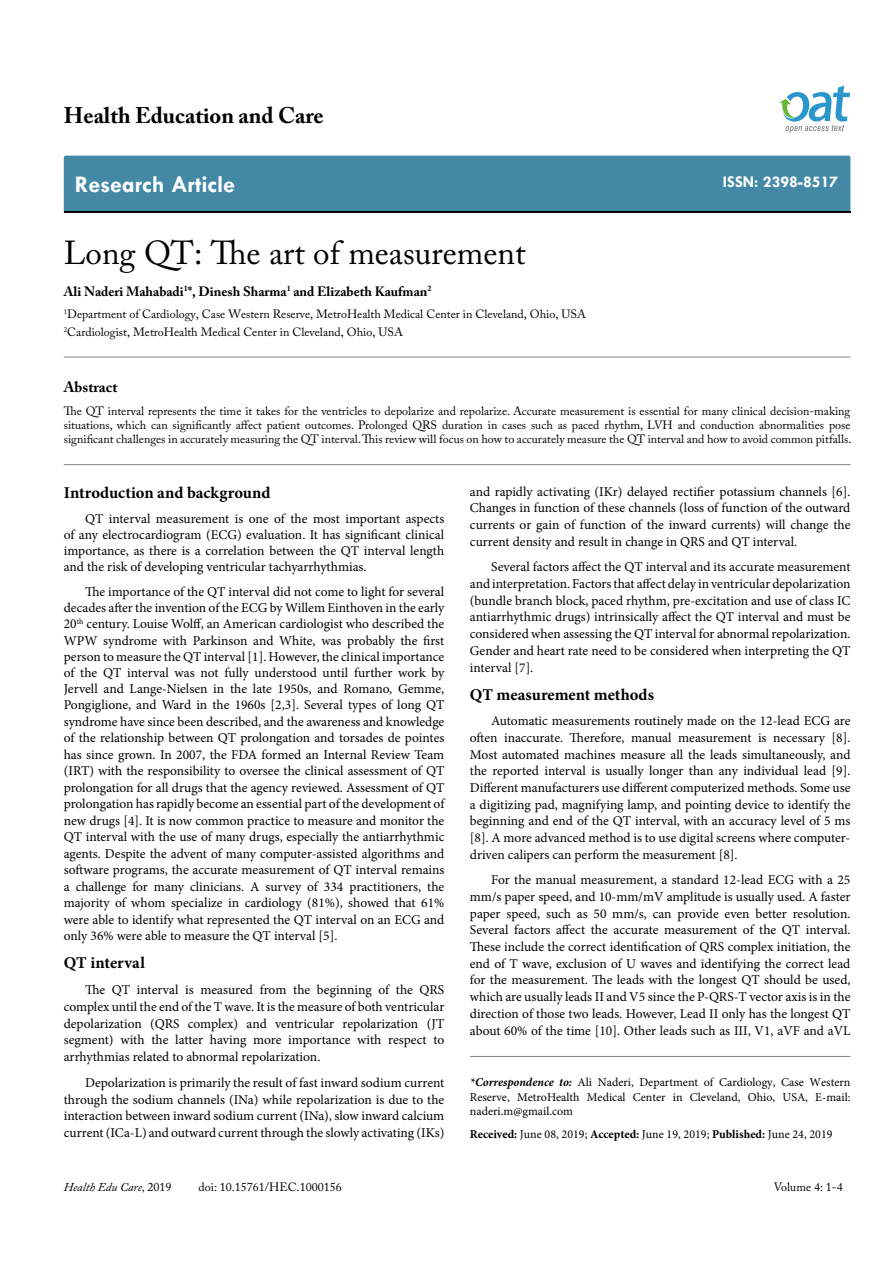
<style>
.page{position:relative;width:893px;height:1263px;background:#fff}
.page>*{position:absolute;margin:0;border:0;box-sizing:border-box;transform-origin:0 0}
.t1{font:33px "Adobe Caslon Pro";color:#000}
.t2{font:700 24px "Tw Cen";color:#fff}
.t3{font:700 22.5px "Adobe Caslon Pro";color:#000}
.t4{font:700 16.5px "Minion Pro";color:#000}
.t5{font:700 16.5px "Tw Cen";color:#fff}
.t6{font:700 15px "Adobe Caslon Pro";color:#000}
.t7{font:13.5px/16.8px "Minion Pro";color:#000;text-align:justify}
.t8{font:700 13.5px "Adobe Caslon Pro";color:#000}
.t9{font:12px/14.4px "Adobe Caslon Pro";color:#000}
.t10{font:12px/14.4px "Minion Pro";color:#000;text-align:justify}
.t11{font:italic 12px "Adobe Caslon Pro";color:#000}
.s1{font-style:normal}
.s2{font-weight:700;font-style:italic}
.s3{font-weight:700}
</style>
<div class="page">
<div style="left:64px;top:156px;width:786px;height:56px;background:#4389a5"></div>
<svg style="left:779px;top:86px;width:71px;height:47px"></svg>
<hr style="left:64px;top:357px;width:786px;height:1px;background:#808285">
<hr style="left:64px;top:464px;width:786px;height:1px;background:#808285">
<hr style="left:470px;top:1056px;width:380px;height:1px;background:#808285">
<h3 class="t3" style="left:64px;top:102px;width:261px">Health Education and Care</h3>
<h2 class="t2" style="left:75px;top:170px;width:162px">Research Article</h2>
<h1 class="t1" style="left:64px;top:233px;width:463px">Long QT: The art of measurement</h1>
<p class="t8" style="left:64px;top:283px;width:369px">Ali Naderi Mahabadi<sup>1</sup>*, Dinesh Sharma<sup>1</sup> and Elizabeth Kaufman<sup>2</sup></p>
<p class="t9" style="left:64px;top:305px;width:524px;line-height:18px"><sup>1</sup>Department of Cardiology, Case Western Reserve, MetroHealth Medical Center in Cleveland, Ohio, USA<br><sup>2</sup>Cardiologist, MetroHealth Medical Center in Cleveland, Ohio, USA</p>
<p class="t5" style="left:723px;top:172px;width:117px">ISSN: 2398-8517</p>
<p class="t6" style="left:64px;top:378px;width:55px">Abstract</p>
<p class="t9" style="left:64px;top:403px;width:789px;text-align:justify">The QT interval represents the time it takes for the ventricles to depolarize and repolarize. Accurate measurement is essential for many clinical decision-making situations, which can significantly affect patient outcomes. Prolonged QRS duration in cases such as paced rhythm, LVH and conduction abnormalities pose significant challenges in accurately measuring the QT interval. This review will focus on how to accurately measure the QT interval and how to avoid common pitfalls.</p>
<p class="t4" style="left:64px;top:481px;width:208px">Introduction and background</p>
<p class="t7" style="left:64px;top:510px;width:382px;line-height:16.2px;text-indent:21px">QT interval measurement is one of the most important aspects of any electrocardiogram (ECG) evaluation. It has significant clinical importance, as there is a correlation between the QT interval length and the risk of developing ventricular tachyarrhythmias.</p>
<p class="t7" style="left:64px;top:583px;width:382px;line-height:16.4px;text-indent:21px">The importance of the QT interval did not come to light for several decades after the invention of the ECG by Willem Einthoven in the early 20<sup>th</sup> century. Louise Wolff, an American cardiologist who described the WPW syndrome with Parkinson and White, was probably the first person to measure the QT interval [1]. However, the clinical importance of the QT interval was not fully understood until further work by Jervell and Lange-Nielsen in the late 1950s, and Romano, Gemme, Pongiglione, and Ward in the 1960s [2,3]. Several types of long QT syndrome have since been described, and the awareness and knowledge of the relationship between QT prolongation and torsades de pointes has since grown. In 2007, the FDA formed an Internal Review Team (IRT) with the responsibility to oversee the clinical assessment of QT prolongation for all drugs that the agency reviewed. Assessment of QT prolongation has rapidly become an essential part of the development of new drugs [4]. It is now common practice to measure and monitor the QT interval with the use of many drugs, especially the antiarrhythmic agents. Despite the advent of many computer-assisted algorithms and software programs, the accurate measurement of QT interval remains a challenge for many clinicians. A survey of 334 practitioners, the majority of whom specialize in cardiology (81%), showed that 61% were able to identify what represented the QT interval on an ECG and only 36% were able to measure the QT interval [5].</p>
<p class="t4" style="left:64px;top:951px;width:83px">QT interval</p>
<p class="t7" style="left:64px;top:981px;width:382px;text-indent:21px">The QT interval is measured from the beginning of the QRS complex until the end of the T wave. It is the measure of both ventricular depolarization (QRS complex) and ventricular repolarization (JT segment) with the latter having more importance with respect to arrhythmias related to abnormal repolarization.</p>
<p class="t7" style="left:64px;top:1074px;width:382px;text-indent:21px">Depolarization is primarily the result of fast inward sodium current through the sodium channels (INa) while repolarization is due to the interaction between inward sodium current (INa), slow inward calcium current (ICa-L) and outward current through the slowly activating (IKs)</p>
<p class="t11" style="left:64px;top:1180px;width:109px">Health Edu Care, <span class="s1">2019</span></p>
<p class="t9" style="left:199px;top:1180px;width:145px">doi: 10.15761/HEC.1000156</p>
<p class="t7" style="left:470px;top:483px;width:382px">and rapidly activating (IKr) delayed rectifier potassium channels [6].<br>Changes in function of these channels (loss of function of the outward currents or gain of function of the inward currents) will change the current density and result in change in QRS and QT interval.</p>
<p class="t7" style="left:470px;top:558px;width:382px;text-indent:21px">Several factors affect the QT interval and its accurate measurement and interpretation. Factors that affect delay in ventricular depolarization (bundle branch block, paced rhythm, pre-excitation and use of class IC antiarrhythmic drugs) intrinsically affect the QT interval and must be considered when assessing the QT interval for abnormal repolarization.<br>Gender and heart rate need to be considered when interpreting the QT interval [7].</p>
<p class="t4" style="left:470px;top:683px;width:186px">QT measurement methods</p>
<p class="t7" style="left:470px;top:712px;width:382px;text-indent:21px">Automatic measurements routinely made on the 12-lead ECG are often inaccurate. Therefore, manual measurement is necessary [8].<br>Most automated machines measure all the leads simultaneously, and the reported interval is usually longer than any individual lead [9].<br>Different manufacturers use different computerized methods. Some use a digitizing pad, magnifying lamp, and pointing device to identify the beginning and end of the QT interval, with an accuracy level of 5 ms [8]. A more advanced method is to use digital screens where computer&shy;driven calipers can perform the measurement [8].</p>
<p class="t7" style="left:470px;top:871px;width:382px;text-indent:21px">For the manual measurement, a standard 12-lead ECG with a 25 mm/s paper speed, and 10-mm/mV amplitude is usually used. A faster paper speed, such as 50 mm/s, can provide even better resolution.<br>Several factors affect the accurate measurement of the QT interval.<br>These include the correct identification of QRS complex initiation, the end of T wave, exclusion of U waves and identifying the correct lead for the measurement. The leads with the longest QT should be used, which are usually leads II and V5 since the P-QRS-T vector axis is in the direction of those two leads. However, Lead II only has the longest QT about 60% of the time [10]. Other leads such as III, V1, aVF and aVL</p>
<p class="t10" style="left:470px;top:1075px;width:382px"><span class="s2">*Correspondence to:</span> Ali Naderi, Department of Cardiology, Case Western Reserve, MetroHealth Medical Center in Cleveland, Ohio, USA, E-mail: naderi.m@gmail.com</p>
<p class="t10" style="left:470px;top:1127px;width:364px"><span class="s3">Received:</span> June 08, 2019; <span class="s3">Accepted:</span> June 19, 2019; <span class="s3">Published:</span> June 24, 2019</p>
<p class="t9" style="left:774px;top:1180px;width:71px">Volume 4: 1-4</p>
</div>
